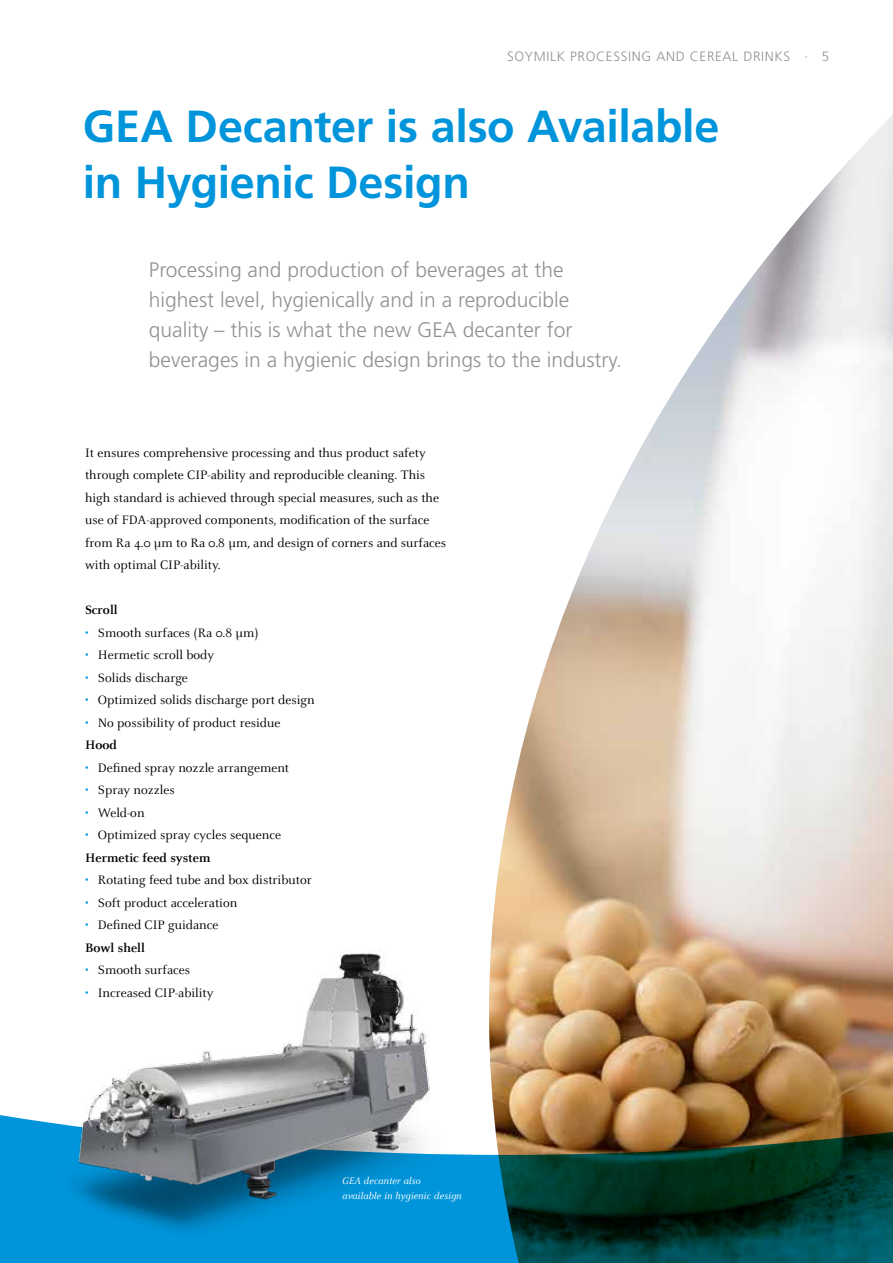
<style>
.page{position:relative;width:893px;height:1263px;background:#fff}
.page>*{position:absolute;margin:0;border:0;box-sizing:border-box;transform-origin:0 0}
.t1{font:700 45px/56.2px "Frutiger LT";letter-spacing:-.01em;color:#0095db}
.t2{font:300 21px/30px "Frutiger LT";color:#929292}
.t3{font:13.5px/22.5px "Celeste OT";color:#000}
.t4{font:300 13.5px "Frutiger LT";letter-spacing:.05em;color:#929292}
.t5{font:700 13.5px "Celeste OT";color:#000}
.t6{font:italic 10.5px/15px "Celeste OT";color:#fff}
.s1{color:#0095db}
.s2{font-weight:700}
</style>
<div class="page">
<img style="left:512px;top:115px;width:381px;height:673px">
<svg style="left:0;top:788px;width:893px;height:475px"></svg>
<img style="left:33px;top:939px;width:445px;height:311px">
<p class="t4" style="left:507px;top:49px;width:324px">SOYMILK PROCESSING AND CEREAL DRINKS · 5</p>
<h1 class="t1" style="left:83px;top:98px;width:638px">GEA Decanter is also Available in Hygienic Design</h1>
<h2 class="t2" style="left:149px;top:255px;width:475px">Processing and production of beverages at the highest level, hygienically and in a reproducible quality – this is what the new GEA decanter for beverages in a hygienic design brings to the industry.</h2>
<p class="t3" style="left:85px;top:441px;width:363px">It ensures comprehensive processing and thus product safety through complete CIP-ability and reproducible cleaning. This high standard is achieved through special measures, such as the use of FDA-approved components, modification of the surface from Ra 4.0 μm to Ra 0.8 μm, and design of corners and surfaces with optimal CIP-ability.</p>
<p class="t5" style="left:85px;top:602px;width:34px">Scroll</p>
<p class="t3" style="left:85px;top:621px;width:175px"><span class="s1">•</span> Smooth surfaces (Ra 0.8 μm)</p>
<p class="t3" style="left:85px;top:644px;width:130px"><span class="s1">•</span> Hermetic scroll body</p>
<p class="t3" style="left:85px;top:666px;width:104px"><span class="s1">•</span> Solids discharge</p>
<p class="t3" style="left:85px;top:689px;width:231px"><span class="s1">•</span> Optimized solids discharge port design</p>
<p class="t3" style="left:85px;top:711px;width:197px"><span class="s1">•</span> No possibility of product residue<br><span class="s2">Hood</span></p>
<p class="t3" style="left:85px;top:756px;width:206px"><span class="s1">•</span> Defined spray nozzle arrangement</p>
<p class="t3" style="left:85px;top:779px;width:91px"><span class="s1">•</span> Spray nozzles</p>
<p class="t3" style="left:85px;top:801px;width:61px"><span class="s1">•</span> Weld-on</p>
<p class="t3" style="left:85px;top:824px;width:198px"><span class="s1">•</span> Optimized spray cycles sequence<br><span class="s2">Hermetic feed system</span></p>
<p class="t3" style="left:85px;top:869px;width:228px"><span class="s1">•</span> Rotating feed tube and box distributor</p>
<p class="t3" style="left:85px;top:891px;width:154px"><span class="s1">•</span> Soft product acceleration</p>
<p class="t3" style="left:85px;top:914px;width:135px"><span class="s1">•</span> Defined CIP guidance<br><span class="s2">Bowl shell</span></p>
<p class="t3" style="left:85px;top:959px;width:107px"><span class="s1">•</span> Smooth surfaces</p>
<p class="t3" style="left:85px;top:981px;width:130px"><span class="s1">•</span> Increased CIP-ability</p>
<p class="t6" style="left:342px;top:1174px;width:121px">GEA decanter also available in hygienic design</p>
</div>
